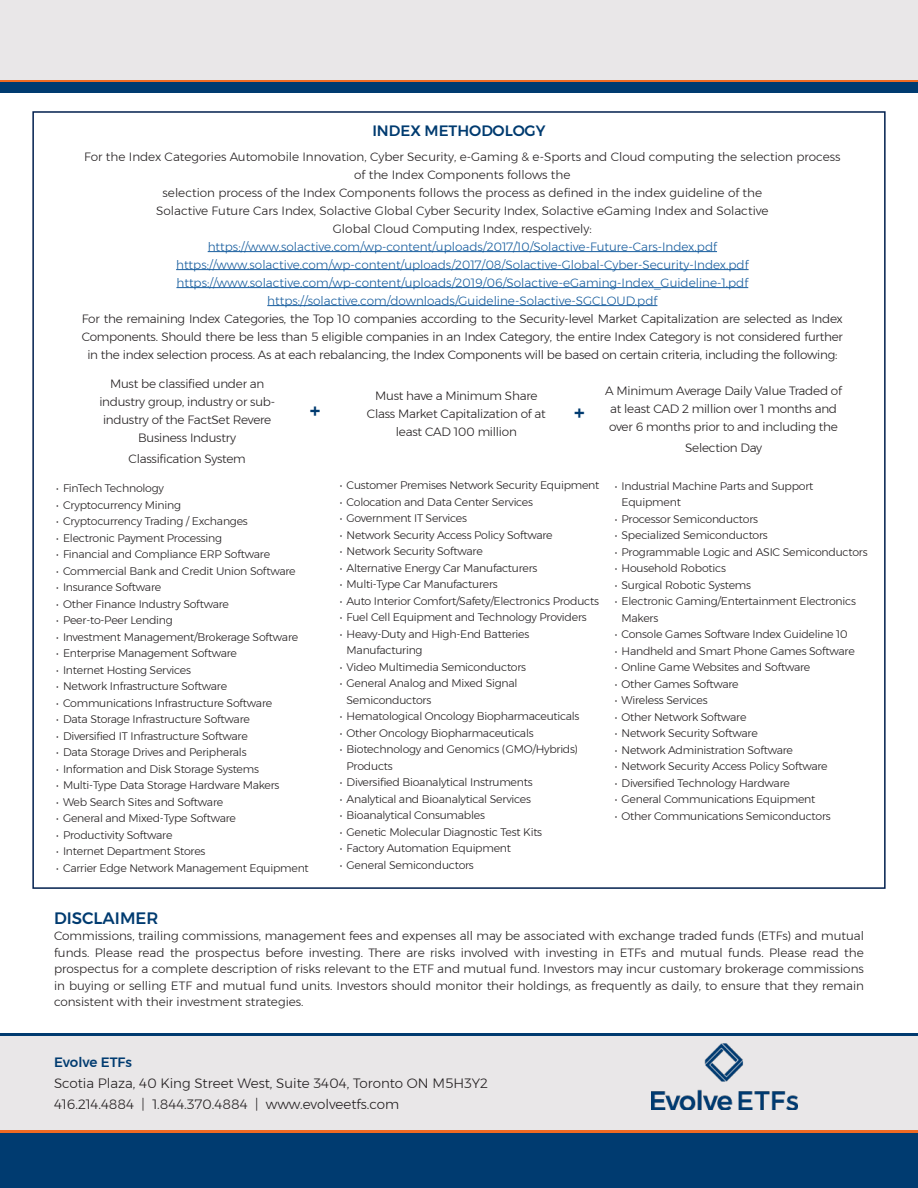
<style>
.page{position:relative;width:918px;height:1188px;background:#fff}
.page>*{position:absolute;margin:0;border:0;box-sizing:border-box;transform-origin:0 0}
.t1{font:600 21px "Montserrat";color:#003b70}
.t2{font:500 16.5px "Montserrat";color:#003b70}
.t3{font:500 15px "Montserrat";color:#003b70}
.t4{font:300 13.5px "Montserrat";color:#231f20}
.t5{font:500 13.5px "Montserrat";color:#003b70}
.t6{font:300 12px/18px "Montserrat";letter-spacing:-.02em;color:#231f20;text-align:center}
.t7{font:300 12px/18px "Montserrat";color:#231f20;text-align:center}
.t8{font:300 12px "Montserrat";color:#175d9e}
.t9{font:300 10.95px/16.5px "Montserrat";letter-spacing:-.02em;color:#231f20}
</style>
<div class="page">
<div style="left:0;top:0;width:918px;height:80px;background:#e9e7e8"></div>
<hr style="left:0;top:80px;width:918px;height:3px;background:#ef6a22">
<div style="left:0;top:83px;width:918px;height:10px;background:#003b70"></div>
<hr style="left:208px;top:251px;width:509px;height:1px;background:#175d9e">
<hr style="left:176px;top:269px;width:573px;height:1px;background:#175d9e">
<hr style="left:176px;top:287px;width:572px;height:1px;background:#175d9e">
<hr style="left:267px;top:305px;width:390px;height:1px;background:#175d9e">
<div style="left:0;top:1036px;width:918px;height:94px;background:#e9e7e8"></div>
<hr style="left:0;top:1033px;width:918px;height:3px;background:#003b70">
<img style="left:652px;top:1043px;width:146px;height:66px">
<div style="left:0;top:1132px;width:918px;height:56px;background:#003b70"></div>
<hr style="left:0;top:1130px;width:918px;height:3px;background:#ef6a22">
<p class="t3" style="left:372px;top:119px;width:175px">INDEX METHODOLOGY</p>
<p class="t7" style="left:84px;top:147px;width:758px">For the Index Categories Automobile Innovation, Cyber Security, e-Gaming &amp; e-Sports and Cloud computing the selection process of the Index Components follows the</p>
<p class="t7" style="left:163px;top:183px;width:601px">selection process of the Index Components follows the process as defined in the index guideline of the</p>
<p class="t7" style="left:156px;top:201px;width:614px">Solactive Future Cars Index, Solactive Global Cyber Security Index, Solactive eGaming Index and Solactive</p>
<p class="t7" style="left:333px;top:219px;width:260px">Global Cloud Computing Index, respectively:</p>
<p class="t8" style="left:208px;top:237px;width:511px">https://www.solactive.com/wp-content/uploads/2017/10/Solactive-Future-Cars-Index.pdf</p>
<p class="t8" style="left:176px;top:255px;width:574px">https://www.solactive.com/wp-content/uploads/2017/08/Solactive-Global-Cyber-Security-Index.pdf</p>
<p class="t8" style="left:176px;top:273px;width:573px">https://www.solactive.com/wp-content/uploads/2019/06/Solactive-eGaming-Index_Guideline-1.pdf</p>
<p class="t8" style="left:267px;top:291px;width:392px">https://solactive.com/downloads/Guideline-Solactive-SGCLOUD.pdf</p>
<p class="t6" style="left:82px;top:309px;width:763px">For the remaining Index Categories, the Top 10 companies according to the Security-level Market Capitalization are selected as Index<br>Components. Should there be less than 5 eligible companies in an Index Category, the entire Index Category is not considered further in the index selection process. As at each rebalancing, the Index Components will be based on certain criteria, including the following:</p>
<p class="t6" style="left:99px;top:375px;width:177px">Must be classified under an industry group, industry or sub&shy;industry of the FactSet Revere<br>Business Industry</p>
<p class="t6" style="left:129px;top:450px;width:119px">Classification System</p>
<p class="t6" style="left:367px;top:386px;width:180px">Must have a Minimum Share<br>Class Market Capitalization of at least CAD 100 million</p>
<p class="t6" style="left:605px;top:382px;width:238px">A Minimum Average Daily Value Traded of at least CAD 2 million over 1 months and over 6 months prior to and including the</p>
<p class="t6" style="left:685px;top:439px;width:78px">Selection Day</p>
<p class="t1" style="left:310px;top:394px;width:12px">+</p>
<p class="t1" style="left:574px;top:396px;width:12px">+</p>
<p class="t9" style="left:340px;top:477px;width:261px">• Customer Premises Network Security Equipment</p>
<p class="t9" style="left:340px;top:493px;width:195px">• Colocation and Data Center Services</p>
<p class="t9" style="left:340px;top:510px;width:129px">• Government IT Services</p>
<p class="t9" style="left:340px;top:526px;width:214px">• Network Security Access Policy Software</p>
<p class="t9" style="left:340px;top:543px;width:145px">• Network Security Software</p>
<p class="t9" style="left:340px;top:559px;width:199px">• Alternative Energy Car Manufacturers</p>
<p class="t9" style="left:340px;top:576px;width:159px">• Multi-Type Car Manufacturers</p>
<p class="t9" style="left:340px;top:592px;width:261px">• Auto Interior Comfort/Safety/Electronics Products</p>
<p class="t9" style="left:340px;top:609px;width:248px">• Fuel Cell Equipment and Technology Providers</p>
<p class="t9" style="left:347px;top:625px;width:184px;text-indent:-7px">• Heavy-Duty and High-End Batteries<br>Manufacturing</p>
<p class="t9" style="left:340px;top:658px;width:188px">• Video Multimedia Semiconductors</p>
<p class="t9" style="left:347px;top:675px;width:172px;text-indent:-7px">• General Analog and Mixed Signal<br>Semiconductors</p>
<p class="t9" style="left:340px;top:708px;width:241px">• Hematological Oncology Biopharmaceuticals</p>
<p class="t9" style="left:340px;top:724px;width:195px">• Other Oncology Biopharmaceuticals</p>
<p class="t9" style="left:347px;top:741px;width:233px;text-indent:-7px">• Biotechnology and Genomics (GMO/Hybrids)<br>Products</p>
<p class="t9" style="left:340px;top:774px;width:194px">• Diversified Bioanalytical Instruments</p>
<p class="t9" style="left:340px;top:790px;width:193px">• Analytical and Bioanalytical Services</p>
<p class="t9" style="left:340px;top:807px;width:147px">• Bioanalytical Consumables</p>
<p class="t9" style="left:340px;top:823px;width:204px">• Genetic Molecular Diagnostic Test Kits</p>
<p class="t9" style="left:340px;top:840px;width:173px">• Factory Automation Equipment</p>
<p class="t9" style="left:340px;top:856px;width:136px">• General Semiconductors</p>
<p class="t9" style="left:622px;top:478px;width:193px;text-indent:-7px">• Industrial Machine Parts and Support<br>Equipment</p>
<p class="t9" style="left:615px;top:511px;width:145px">• Processor Semiconductors</p>
<p class="t9" style="left:615px;top:527px;width:155px">• Specialized Semiconductors</p>
<p class="t9" style="left:615px;top:544px;width:254px">• Programmable Logic and ASIC Semiconductors</p>
<p class="t9" style="left:615px;top:560px;width:113px">• Household Robotics</p>
<p class="t9" style="left:615px;top:577px;width:138px">• Surgical Robotic Systems</p>
<p class="t9" style="left:622px;top:593px;width:236px;text-indent:-7px">• Electronic Gaming/Entertainment Electronics<br>Makers</p>
<p class="t9" style="left:615px;top:626px;width:234px">• Console Games Software Index Guideline 10</p>
<p class="t9" style="left:615px;top:643px;width:242px">• Handheld and Smart Phone Games Software</p>
<p class="t9" style="left:615px;top:659px;width:197px">• Online Game Websites and Software</p>
<p class="t9" style="left:615px;top:676px;width:125px">• Other Games Software</p>
<p class="t9" style="left:615px;top:692px;width:94px">• Wireless Services</p>
<p class="t9" style="left:615px;top:709px;width:133px">• Other Network Software</p>
<p class="t9" style="left:615px;top:725px;width:145px">• Network Security Software</p>
<p class="t9" style="left:615px;top:742px;width:180px">• Network Administration Software</p>
<p class="t9" style="left:615px;top:758px;width:214px">• Network Security Access Policy Software</p>
<p class="t9" style="left:615px;top:775px;width:177px">• Diversified Technology Hardware</p>
<p class="t9" style="left:615px;top:791px;width:202px">• General Communications Equipment</p>
<p class="t9" style="left:615px;top:808px;width:217px">• Other Communications Semiconductors</p>
<p class="t9" style="left:56px;top:480px;width:109px">• FinTech Technology</p>
<p class="t9" style="left:56px;top:496px;width:126px">• Cryptocurrency Mining</p>
<p class="t9" style="left:56px;top:513px;width:193px">• Cryptocurrency Trading / Exchanges</p>
<p class="t9" style="left:56px;top:529px;width:167px">• Electronic Payment Processing</p>
<p class="t9" style="left:56px;top:546px;width:215px">• Financial and Compliance ERP Software</p>
<p class="t9" style="left:56px;top:562px;width:241px">• Commercial Bank and Credit Union Software</p>
<p class="t9" style="left:56px;top:579px;width:106px">• Insurance Software</p>
<p class="t9" style="left:56px;top:595px;width:174px">• Other Finance Industry Software</p>
<p class="t9" style="left:56px;top:612px;width:118px">• Peer-to-Peer Lending</p>
<p class="t9" style="left:56px;top:628px;width:244px">• Investment Management/Brokerage Software</p>
<p class="t9" style="left:56px;top:645px;width:182px">• Enterprise Management Software</p>
<p class="t9" style="left:56px;top:661px;width:136px">• Internet Hosting Services</p>
<p class="t9" style="left:56px;top:678px;width:172px">• Network Infrastructure Software</p>
<p class="t9" style="left:56px;top:694px;width:218px">• Communications Infrastructure Software</p>
<p class="t9" style="left:56px;top:711px;width:195px">• Data Storage Infrastructure Software</p>
<p class="t9" style="left:56px;top:727px;width:193px">• Diversified IT Infrastructure Software</p>
<p class="t9" style="left:56px;top:744px;width:192px">• Data Storage Drives and Peripherals</p>
<p class="t9" style="left:56px;top:760px;width:204px">• Information and Disk Storage Systems</p>
<p class="t9" style="left:56px;top:777px;width:225px">• Multi-Type Data Storage Hardware Makers</p>
<p class="t9" style="left:56px;top:793px;width:169px">• Web Search Sites and Software</p>
<p class="t9" style="left:56px;top:810px;width:181px">• General and Mixed-Type Software</p>
<p class="t9" style="left:56px;top:826px;width:118px">• Productivity Software</p>
<p class="t9" style="left:56px;top:843px;width:151px">• Internet Department Stores</p>
<p class="t9" style="left:56px;top:859px;width:254px">• Carrier Edge Network Management Equipment</p>
<p class="t2" style="left:54px;top:905px;width:106px">DISCLAIMER</p>
<p class="t6" style="left:54px;top:927px;width:812px;line-height:16.5px;text-align:justify">Commissions, trailing commissions, management fees and expenses all may be associated with exchange traded funds (ETFs) and mutual funds. Please read the prospectus before investing. There are risks involved with investing in ETFs and mutual funds. Please read the prospectus for a complete description of risks relevant to the ETF and mutual fund. Investors may incur customary brokerage commissions in buying or selling ETF and mutual fund units. Investors should monitor their holdings, as frequently as daily, to ensure that they remain consistent with their investment strategies.</p>
<p class="t5" style="left:54px;top:1052px;width:80px">Evolve ETFs</p>
<p class="t4" style="left:54px;top:1074px;width:436px">Scotia Plaza, 40 King Street West, Suite 3404, Toronto ON M5H3Y2</p>
<p class="t4" style="left:54px;top:1095px;width:347px">416.214.4884 | 1.844.370.4884 | www.evolveetfs.com</p>
</div>
